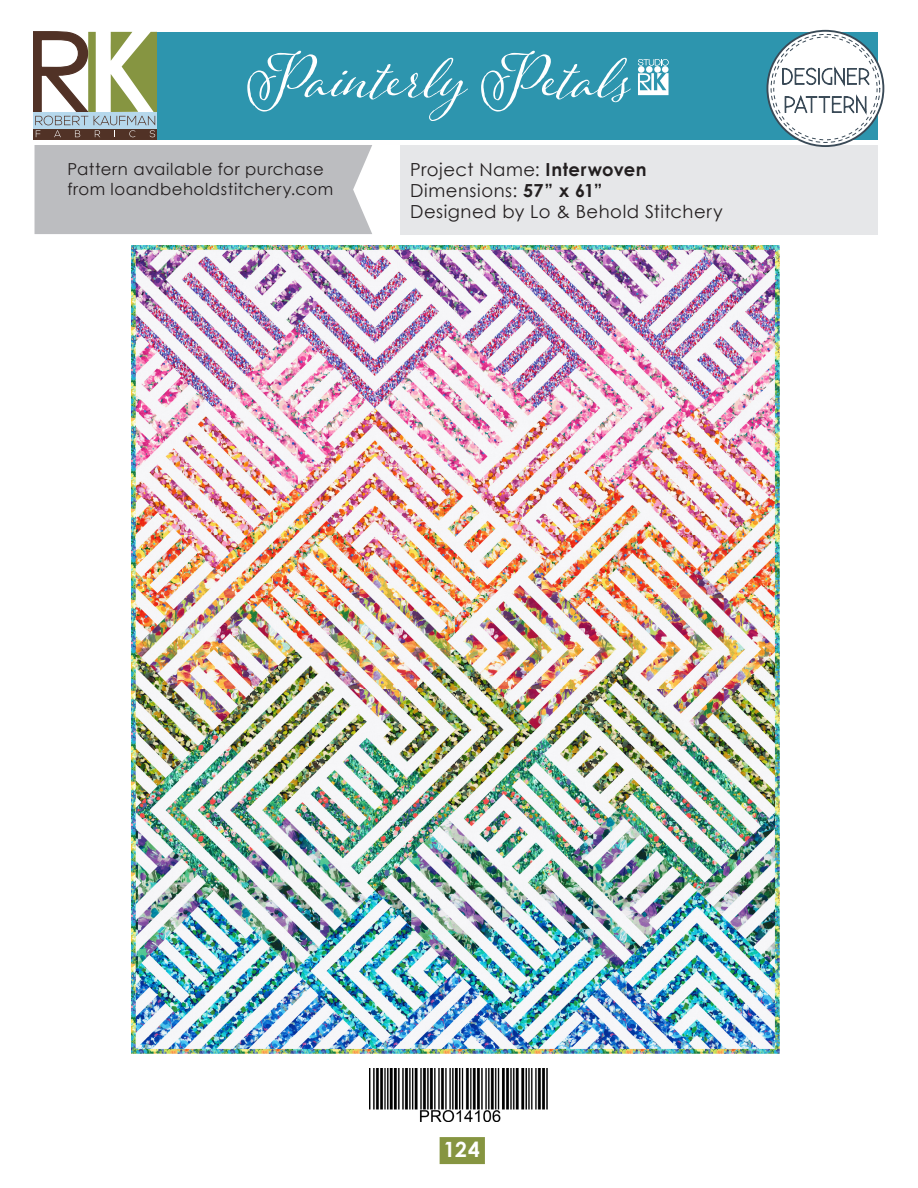
<style>
.page{position:relative;width:918px;height:1188px;background:#fff}
.page>*{position:absolute;margin:0;border:0;box-sizing:border-box;transform-origin:0 0}
.t1{font:700 21px "Century Gothic";color:#fff}
.t2{font:18px "Century Gothic";letter-spacing:.03em;color:#231f20}
.t3{font:16.5px "Century Gothic";letter-spacing:.03em;color:#231f20}
.s1{font-weight:700}
</style>
<div class="page">
<div style="left:440px;top:1137px;width:45px;height:27px;background:#869541"></div>
<img style="left:369px;top:1068px;width:179px;height:54px">
<img style="left:132px;top:245px;width:648px;height:809px">
<div style="left:35px;top:145px;width:337px;height:89px;background:#bcbdc0"></div>
<div style="left:400px;top:145px;width:478px;height:89px;background:#e6e7e9"></div>
<div style="left:153px;top:32px;width:725px;height:107px;background:#2d95ae"></div>
<svg style="left:34px;top:32px;width:123px;height:107px"></svg>
<svg style="left:767px;top:31px;width:116px;height:115px"></svg>
<div style="left:767px;top:30px;width:117px;height:117px;border:2px solid #3a4a57;border-radius:50%"></div>
<svg style="left:771px;top:34px;width:109px;height:108px"></svg>
<div style="left:774px;top:37px;width:103px;height:103px;background:#fff;border-radius:50%"></div>
<svg style="left:782px;top:66px;width:88px;height:51px"></svg>
<svg style="left:247px;top:51px;width:221px;height:70px"></svg>
<svg style="left:481px;top:51px;width:150px;height:61px"></svg>
<svg style="left:638px;top:73px;width:31px;height:22px"></svg>
<div style="left:638px;top:66px;width:7px;height:7px;background:#fff;border-radius:50%"></div>
<div style="left:646px;top:66px;width:7px;height:7px;background:#fff;border-radius:50%"></div>
<div style="left:654px;top:66px;width:7px;height:7px;background:#fff;border-radius:50%"></div>
<div style="left:662px;top:66px;width:7px;height:7px;background:#fff;border-radius:50%"></div>
<svg style="left:638px;top:59px;width:31px;height:6px"></svg>
<p class="t3" style="left:67px;top:158px;width:258px">Pattern available for purchase</p>
<p class="t3" style="left:67px;top:178px;width:267px">from loandbeholdstitchery.com</p>
<p class="t2" style="left:410px;top:157px;width:238px">Project Name: <span class="s1">Interwoven</span></p>
<p class="t2" style="left:410px;top:178px;width:194px">Dimensions: <span class="s1">57” x 61”</span></p>
<p class="t2" style="left:410px;top:199px;width:314px">Designed by Lo &amp; Behold Stitchery</p>
<p class="t1" style="left:443px;top:1134px;width:38px">124</p>
</div>
